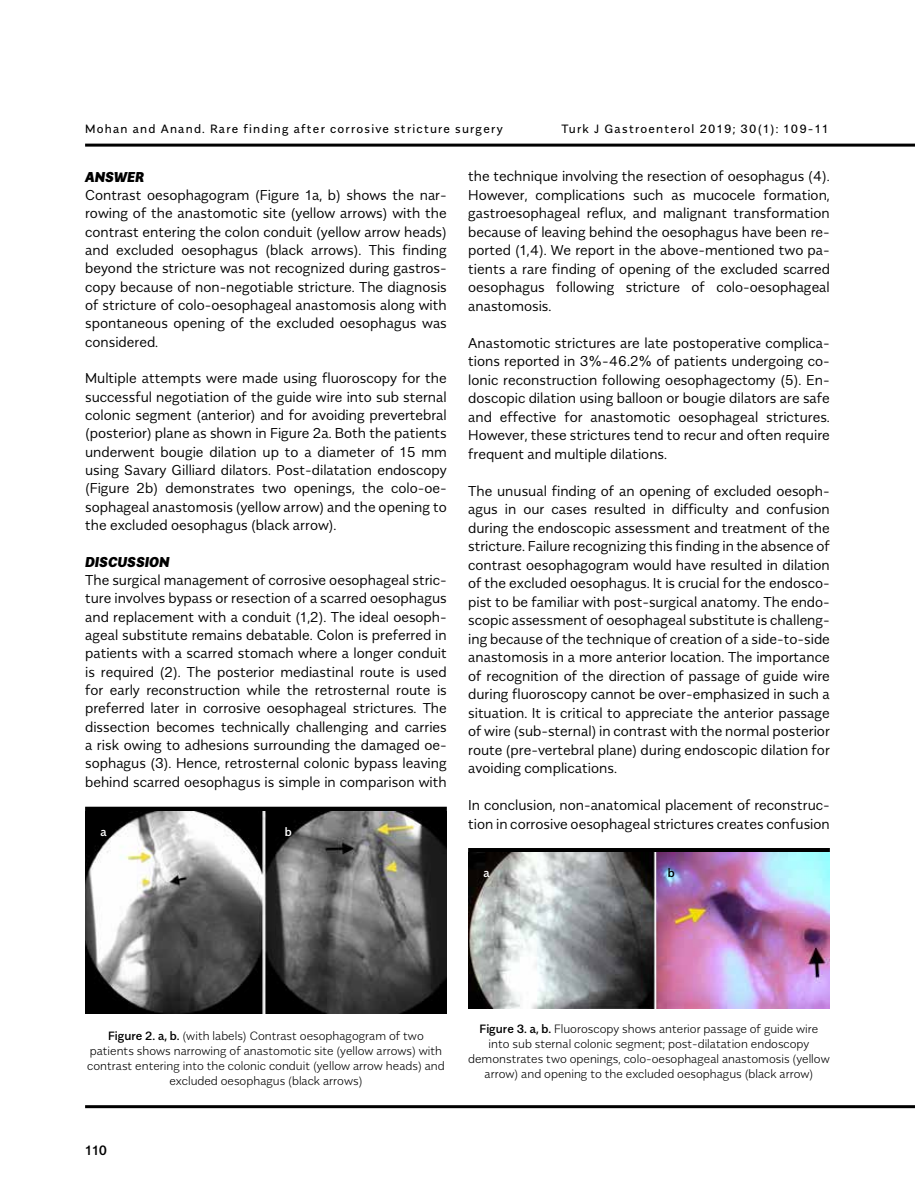
<style>
.page{position:relative;width:915px;height:1191px;background:#fff}
.page>*{position:absolute;margin:0;border:0;box-sizing:border-box;transform-origin:0 0}
.t1{font:300 14.25px/18.5px "Alergia Normal";color:#000;text-align:justify}
.t2{font:italic 900 14.25px "Alergia Normal";color:#000}
.t3{font:500 13.5px "Alergia Normal";color:#000}
.t4{font:200 12px/15px "Alergia Normal";color:#000;text-align:center}
.t5{font:12px "Alergia Normal";letter-spacing:.1em;color:#000}
.t6{font:500 12px "Alergia Normal";color:#fff}
.t7{font:500 12px "Alergia Normal";color:#000}
.s1{font-weight:500}
</style>
<div class="page">
<hr style="left:85px;top:1105px;width:829px;height:3px;background:#000">
<hr style="left:85px;top:144px;width:829px;height:3px;background:#000">
<hr style="left:468px;top:848px;width:361px;height:4px;background:#000">
<img style="left:468px;top:852px;width:361px;height:156px">
<div style="left:85px;top:806px;width:361px;height:5px;background:#000"></div>
<img style="left:85px;top:811px;width:361px;height:202px">
<p class="t5" style="left:85px;top:119px;width:419px">Mohan and Anand. Rare finding after corrosive stricture surgery</p>
<p class="t5" style="left:561px;top:119px;width:268px">Turk J Gastroenterol 2019; 30(1): 109-11</p>
<p class="t2" style="left:85px;top:165px;width:61px">ANSWER</p>
<p class="t1" style="left:85px;top:184px;width:363px">Contrast oesophagogram (Figure 1a, b) shows the nar&shy;rowing of the anastomotic site (yellow arrows) with the contrast entering the colon conduit (yellow arrow heads) and excluded oesophagus (black arrows). This finding beyond the stricture was not recognized during gastros&shy;copy because of non-negotiable stricture. The diagnosis of stricture of colo-oesophageal anastomosis along with spontaneous opening of the excluded oesophagus was considered.</p>
<p class="t1" style="left:85px;top:368px;width:363px">Multiple attempts were made using fluoroscopy for the successful negotiation of the guide wire into sub sternal colonic segment (anterior) and for avoiding prevertebral (posterior) plane as shown in Figure 2a. Both the patients underwent bougie dilation up to a diameter of 15 mm using Savary Gilliard dilators. Post-dilatation endoscopy (Figure 2b) demonstrates two openings, the colo-oe&shy;sophageal anastomosis (yellow arrow) and the opening to the excluded oesophagus (black arrow).</p>
<p class="t2" style="left:85px;top:550px;width:86px">DISCUSSION</p>
<p class="t1" style="left:85px;top:569px;width:363px">The surgical management of corrosive oesophageal stric&shy;ture involves bypass or resection of a scarred oesophagus and replacement with a conduit (1,2). The ideal oesoph&shy;ageal substitute remains debatable. Colon is preferred in patients with a scarred stomach where a longer conduit is required (2). The posterior mediastinal route is used for early reconstruction while the retrosternal route is preferred later in corrosive oesophageal strictures. The dissection becomes technically challenging and carries a risk owing to adhesions surrounding the damaged oe&shy;sophagus (3). Hence, retrosternal colonic bypass leaving behind scarred oesophagus is simple in comparison with</p>
<p class="t6" style="left:101px;top:822px;width:8px">a</p>
<p class="t6" style="left:285px;top:822px;width:9px">b</p>
<p class="t1" style="left:468px;top:166px;width:363px">the technique involving the resection of oesophagus (4).<br>However, complications such as mucocele formation, gastroesophageal reflux, and malignant transformation because of leaving behind the oesophagus have been re&shy;ported (1,4). We report in the above-mentioned two pa&shy;tients a rare finding of opening of the excluded scarred oesophagus following stricture of colo-oesophageal anastomosis.</p>
<p class="t1" style="left:468px;top:332px;width:363px">Anastomotic strictures are late postoperative complica&shy;tions reported in 3%-46.2% of patients undergoing co&shy;lonic reconstruction following oesophagectomy (5). En&shy;doscopic dilation using balloon or bougie dilators are safe and effective for anastomotic oesophageal strictures.<br>However, these strictures tend to recur and often require frequent and multiple dilations.</p>
<p class="t1" style="left:468px;top:480px;width:363px">The unusual finding of an opening of excluded oesoph&shy;agus in our cases resulted in difficulty and confusion during the endoscopic assessment and treatment of the stricture. Failure recognizing this finding in the absence of contrast oesophagogram would have resulted in dilation of the excluded oesophagus. It is crucial for the endosco&shy;pist to be familiar with post-surgical anatomy. The endo&shy;scopic assessment of oesophageal substitute is challeng&shy;ing because of the technique of creation of a side-to-side anastomosis in a more anterior location. The importance of recognition of the direction of passage of guide wire during fluoroscopy cannot be over-emphasized in such a situation. It is critical to appreciate the anterior passage of wire (sub-sternal) in contrast with the normal posterior route (pre-vertebral plane) during endoscopic dilation for avoiding complications.</p>
<p class="t1" style="left:468px;top:794px;width:363px">In conclusion, non-anatomical placement of reconstruc&shy;tion in corrosive oesophageal strictures creates confusion</p>
<p class="t6" style="left:483px;top:863px;width:8px">a</p>
<p class="t7" style="left:667px;top:863px;width:9px">b</p>
<p class="t4" style="left:87px;top:1027px;width:359px"><span class="s1">Figure 2. a, b.</span> (with labels) Contrast oesophagogram of two patients shows narrowing of anastomotic site (yellow arrows) with contrast entering into the colonic conduit (yellow arrow heads) and excluded oesophagus (black arrows)</p>
<p class="t3" style="left:85px;top:1139px;width:24px">110</p>
<p class="t4" style="left:468px;top:1020px;width:363px"><span class="s1">Figure 3. a, b.</span> Fluoroscopy shows anterior passage of guide wire into sub sternal colonic segment; post-dilatation endoscopy demonstrates two openings, colo-oesophageal anastomosis (yellow arrow) and opening to the excluded oesophagus (black arrow)</p>
</div>
